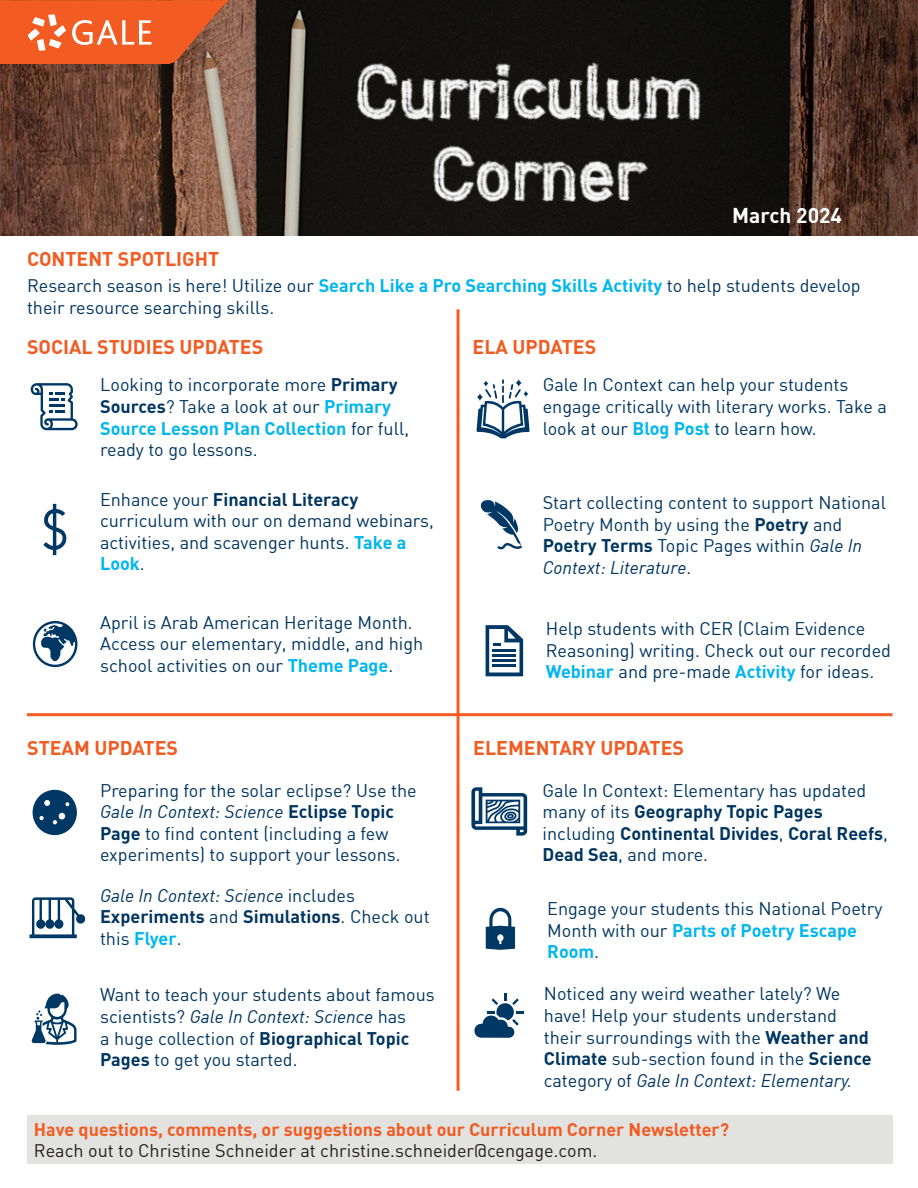
<style>
.page{position:relative;width:918px;height:1188px;background:#fff}
.page>*{position:absolute;margin:0;border:0;box-sizing:border-box;transform-origin:0 0}
.t1{font:700 21px "DIN";color:#fff}
.t2{font:700 19.5px "DIN";color:#f25b21}
.t3{font:18px/21.6px "DIN";color:#003560}
.t4{font:700 18px "DIN";color:#f25b21}
.t5{font:18px "DIN";color:#231f20}
.s1{font-weight:700;color:#00b6ef}
.s2{font-weight:700}
.s3{font-style:italic}
</style>
<div class="page">
<img style="left:0;top:0;width:918px;height:235px">
<svg style="left:0;top:0;width:228px;height:64px;background:#e66635"></svg>
<svg style="left:31px;top:383px;width:47px;height:47px"></svg>
<svg style="left:43px;top:504px;width:24px;height:51px"></svg>
<svg style="left:33px;top:621px;width:44px;height:46px"></svg>
<hr style="left:27px;top:713px;width:866px;height:3px;background:#f25b21">
<hr style="left:457px;top:309px;width:3px;height:782px;background:#f25b21">
<svg style="left:476px;top:379px;width:54px;height:59px"></svg>
<svg style="left:480px;top:500px;width:42px;height:50px"></svg>
<svg style="left:486px;top:625px;width:37px;height:51px"></svg>
<hr style="left:493px;top:654px;width:23px;height:3px;background:#003865">
<hr style="left:493px;top:659px;width:23px;height:3px;background:#003865">
<hr style="left:493px;top:664px;width:23px;height:3px;background:#003865">
<svg style="left:33px;top:790px;width:44px;height:45px"></svg>
<svg style="left:30px;top:897px;width:56px;height:41px"></svg>
<svg style="left:471px;top:787px;width:56px;height:49px"></svg>
<svg style="left:486px;top:908px;width:29px;height:42px"></svg>
<svg style="left:474px;top:994px;width:49px;height:44px"></svg>
<svg style="left:31px;top:994px;width:46px;height:51px"></svg>
<div style="left:27px;top:1116px;width:865px;height:48px;background:#e2e2e1"></div>
<p class="t1" style="left:732px;top:202px;width:111px">March 2024</p>
<p class="t2" style="left:27px;top:246px;width:194px">CONTENT SPOTLIGHT</p>
<p class="t3" style="left:27px;top:275px;width:835px">Research season is here! Utilize our <span class="s1">Search Like a Pro Searching Skills Activity</span> to help students develop their resource searching skills.</p>
<p class="t2" style="left:27px;top:334px;width:238px">SOCIAL STUDIES UPDATES</p>
<p class="t3" style="left:100px;top:374px;width:311px">Looking to incorporate more <span class="s2">Primary<br>Sources</span>? Take a look at our <span class="s1">Primary<br>Source Lesson Plan Collection</span> for full, ready to go lessons.</p>
<p class="t3" style="left:100px;top:488px;width:335px">Enhance your <span class="s2">Financial Literacy </span>curriculum with our on demand webinars, activities, and scavenger hunts. <span class="s1">Take a<br>Look</span>.</p>
<p class="t2" style="left:473px;top:334px;width:125px">ELA UPDATES</p>
<p class="t3" style="left:543px;top:374px;width:346px">Gale In Context can help your students engage critically with literary works. Take a look at our <span class="s1">Blog Post</span> to learn how.</p>
<p class="t3" style="left:543px;top:491px;width:345px">Start collecting content to support National Poetry Month by using the <span class="s2">Poetry</span> and <span class="s2">Poetry Terms</span> Topic Pages within <span class="s3">Gale In Context: Literature</span>.</p>
<p class="t3" style="left:100px;top:611px;width:325px">April is Arab American Heritage Month.<br>Access our elementary, middle, and high school activities on our <span class="s1">Theme Page</span>.</p>
<p class="t2" style="left:27px;top:735px;width:152px">STEAM UPDATES</p>
<p class="t3" style="left:100px;top:779px;width:318px">Preparing for the solar eclipse? Use the <span class="s3">Gale In Context: Science</span> <span class="s2">Eclipse Topic Page</span> to find content (including a few experiments) to support your lessons.</p>
<p class="t3" style="left:100px;top:884px;width:331px"><span class="s3">Gale In Context: Science</span> includes<br><span class="s2">Experiments</span> and <span class="s2">Simulations</span>. Check out this <span class="s1">Flyer</span>.</p>
<p class="t3" style="left:100px;top:984px;width:336px">Want to teach your students about famous scientists? <span class="s3">Gale In Context: Science</span> has<br>a huge collection of <span class="s2">Biographical Topic Pages</span> to get you started.</p>
<p class="t3" style="left:546px;top:618px;width:347px">Help students with CER (Claim Evidence<br>Reasoning) writing. Check out our recorded<br><span class="s1">Webinar</span> and pre-made <span class="s1">Activity</span> for ideas.</p>
<p class="t2" style="left:473px;top:735px;width:212px">ELEMENTARY UPDATES</p>
<p class="t3" style="left:543px;top:779px;width:347px">Gale In Context: Elementary has updated many of its <span class="s2">Geography Topic Pages </span>including <span class="s2">Continental Divides</span>, <span class="s2">Coral Reefs</span>, <span class="s2">Dead Sea</span>, and more.</p>
<p class="t3" style="left:547px;top:897px;width:337px">Engage your students this National Poetry<br>Month with our <span class="s1">Parts of Poetry Escape<br>Room</span>.</p>
<p class="t3" style="left:544px;top:983px;width:329px">Noticed any weird weather lately? We have! Help your students understand their surroundings with the <span class="s2">Weather and Climate</span> sub-section found in the <span class="s2">Science </span>category of <span class="s3">Gale In Context: Elementary.</span></p>
<p class="t4" style="left:34px;top:1118px;width:697px">Have questions, comments, or suggestions about our Curriculum Corner Newsletter?</p>
<p class="t5" style="left:34px;top:1140px;width:565px">Reach out to Christine Schneider at christine.schneider@cengage.com.</p>
</div>
